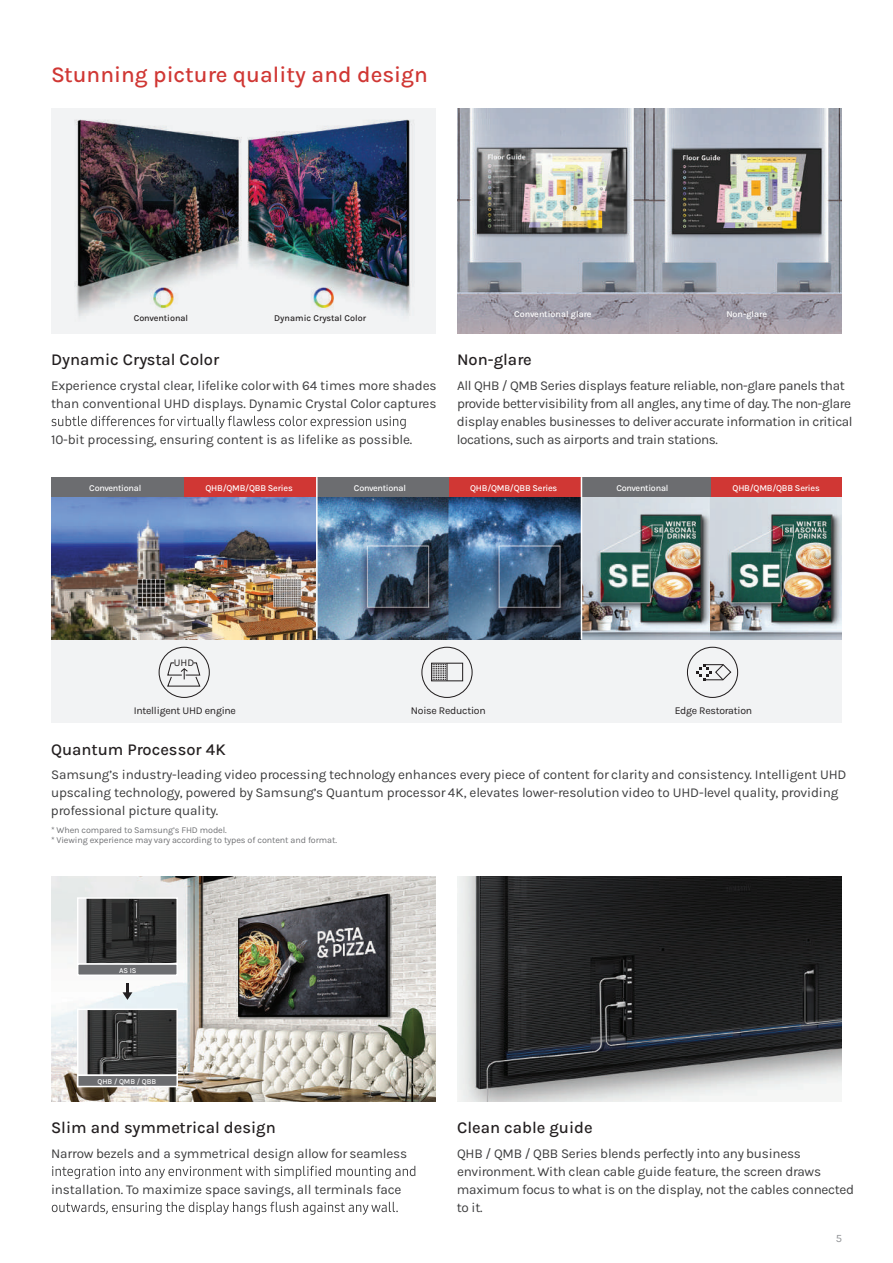
<style>
.page{position:relative;width:893px;height:1263px;background:#fff}
.page>*{position:absolute;margin:0;border:0;box-sizing:border-box;transform-origin:0 0}
.t1{font:500 22.5px "Karla";color:#d03734}
.t2{font:500 16.5px "Karla";color:#231f20}
.t3{font:13.5px/18px "Karla";letter-spacing:-.015em;color:#3e3e3f}
.t4{font:11.25px "Karla";color:#939598}
.t5{font:10.5px "Karla";letter-spacing:-.025em;color:#231f20}
.t6{font:10.35px "Karla";color:#231f20}
.t7{font:9px/10.5px "Karla";letter-spacing:-.01em;color:#727376}
.t8{font:500 9px "Karla";letter-spacing:-.025em;color:#fff}
.t9{font:500 9px "Karla";color:#231f20}
.t10{font:500 9px "Karla";color:#fff}
.t11{font:500 7.5px "Karla";letter-spacing:-.01em;color:#fff}
</style>
<div class="page">
<svg style="left:52px;top:416px;width:354px;height:13px"></svg>
<svg style="left:52px;top:1166px;width:363px;height:13px"></svg>
<svg style="left:52px;top:1202px;width:346px;height:13px"></svg>
<img style="left:457px;top:108px;width:385px;height:226px">
<img style="left:51px;top:876px;width:385px;height:226px">
<img style="left:457px;top:876px;width:385px;height:226px">
<div style="left:51px;top:108px;width:385px;height:226px;background:#f2f3f4"></div>
<img style="left:74px;top:119px;width:338px;height:197px">
<img style="left:80px;top:900px;width:95px;height:62px">
<div style="left:77px;top:897px;width:101px;height:68px;border:2px solid #fff"></div>
<img style="left:80px;top:1011px;width:95px;height:62px">
<div style="left:77px;top:1008px;width:101px;height:68px;border:2px solid #fff"></div>
<div style="left:77px;top:963px;width:101px;height:13px;background:#6c6d70;border:2px solid #fff"></div>
<div style="left:77px;top:1074px;width:101px;height:13px;background:#6c6d70;border:2px solid #fff"></div>
<svg style="left:123px;top:983px;width:9px;height:17px"></svg>
<div style="left:51px;top:498px;width:791px;height:225px;background:#f2f3f4"></div>
<div style="left:51px;top:477px;width:133px;height:21px;background:#6c6d70"></div>
<div style="left:316px;top:477px;width:133px;height:21px;background:#6c6d70"></div>
<div style="left:580px;top:477px;width:131px;height:21px;background:#6c6d70"></div>
<div style="left:184px;top:477px;width:133px;height:21px;background:#d03734"></div>
<div style="left:449px;top:477px;width:132px;height:21px;background:#d03734"></div>
<div style="left:711px;top:477px;width:131px;height:21px;background:#d03734"></div>
<div style="left:159px;top:647px;width:51px;height:51px;border:1px solid #231f20;border-radius:50%"></div>
<svg style="left:167px;top:662px;width:34px;height:25px"></svg>
<div style="left:421px;top:647px;width:52px;height:51px;border:1px solid #231f20;border-radius:50%"></div>
<div style="left:431px;top:663px;width:32px;height:18px;border:1px solid #231f20"></div>
<svg style="left:432px;top:663px;width:15px;height:18px"></svg>
<div style="left:687px;top:647px;width:51px;height:51px;border:1px solid #231f20;border-radius:50%"></div>
<svg style="left:696px;top:664px;width:36px;height:17px"></svg>
<img style="left:51px;top:498px;width:791px;height:141px">
<hr style="left:581px;top:477px;width:1px;height:162px;background:#fff">
<hr style="left:316px;top:477px;width:2px;height:162px;background:#fff">
<h1 class="t1" style="left:51px;top:60px;width:378px">Stunning picture quality and design</h1>
<p class="t9" style="left:134px;top:312px;width:56px">Conventional</p>
<p class="t9" style="left:274px;top:312px;width:93px">Dynamic Crystal Color</p>
<p class="t10" style="left:514px;top:309px;width:79px">Conventional glare</p>
<p class="t10" style="left:726px;top:309px;width:42px">Non-glare</p>
<p class="t2" style="left:51px;top:349px;width:170px">Dynamic Crystal Color</p>
<p class="t2" style="left:457px;top:349px;width:76px">Non-glare</p>
<p class="t3" style="left:51px;top:376px;width:387px">Experience crystal clear, lifelike colorwith 64 times more shades than conventional UHD displays. Dynamic Crystal Color captures</p>
<p class="t3" style="left:51px;top:430px;width:363px">10-bit processing, ensuring content is as lifelike as possible.</p>
<p class="t3" style="left:457px;top:376px;width:397px">All QHB / QMB Series displays feature reliable, non-glare panels that provide bettervisibility from all angles, any time of day. The non-glare display enables businesses to deliver accurate information in critical locations, such as airports and train stations.</p>
<p class="t8" style="left:89px;top:482px;width:54px">Conventional</p>
<p class="t8" style="left:205px;top:482px;width:89px">QHB/QMB/QBB Series</p>
<p class="t8" style="left:354px;top:482px;width:54px">Conventional</p>
<p class="t8" style="left:470px;top:482px;width:89px">QHB/QMB/QBB Series</p>
<p class="t8" style="left:616px;top:482px;width:54px">Conventional</p>
<p class="t8" style="left:733px;top:482px;width:89px">QHB/QMB/QBB Series</p>
<p class="t6" style="left:174px;top:656px;width:22px">UHD</p>
<p class="t5" style="left:134px;top:704px;width:104px">Intelligent UHD engine</p>
<p class="t5" style="left:411px;top:704px;width:76px">Noise Reduction</p>
<p class="t5" style="left:675px;top:704px;width:79px">Edge Restoration</p>
<p class="t2" style="left:51px;top:738px;width:176px">Quantum Processor 4K</p>
<p class="t3" style="left:51px;top:765px;width:797px">Samsung’s industry-leading video processing technology enhances every piece of content for clarity and consistency. Intelligent UHD upscaling technology, powered by Samsung’s Quantum processor 4K, elevates lower-resolution video to UHD-level quality, providing professional picture quality.</p>
<p class="t7" style="left:51px;top:824px;width:287px">* When compared to Samsung’s FHD model.<br>* Viewing experience may vary according to types of content and format.</p>
<p class="t11" style="left:119px;top:965px;width:19px">AS IS</p>
<p class="t11" style="left:98px;top:1077px;width:60px">QHB / QMB / QBB</p>
<p class="t2" style="left:51px;top:1117px;width:226px">Slim and symmetrical design</p>
<p class="t3" style="left:51px;top:1144px;width:358px">Narrow bezels and a symmetrical design allow for seamless</p>
<p class="t3" style="left:51px;top:1180px;width:352px">installation. To maximize space savings, all terminals face</p>
<p class="t2" style="left:457px;top:1117px;width:137px">Clean cable guide</p>
<p class="t3" style="left:457px;top:1144px;width:399px">QHB / QMB / QBB Series blends perfectly into any business environment. With clean cable guide feature, the screen draws maximum focus to what is on the display, not the cables connected to it.</p>
<p class="t4" style="left:836px;top:1231px;width:8px">5</p>
</div>
